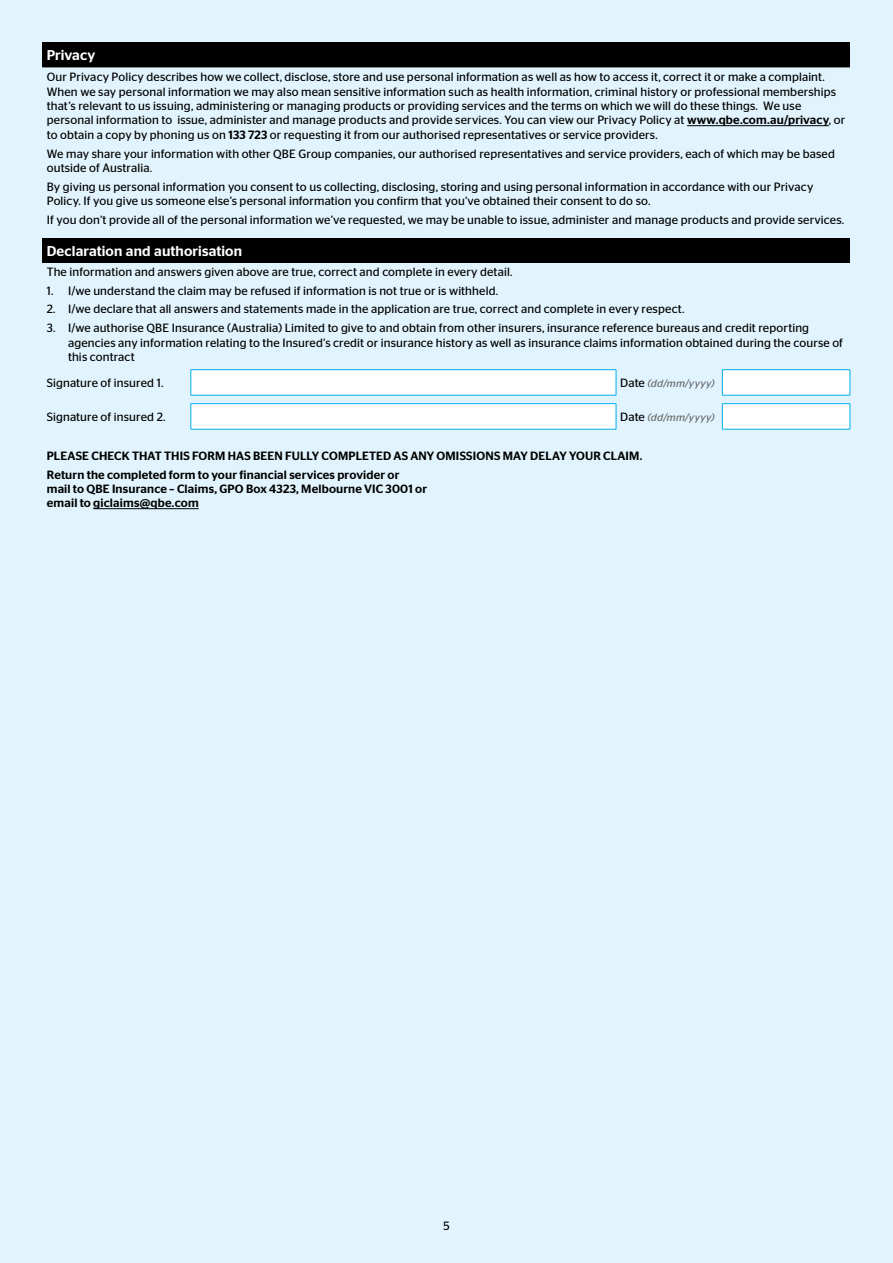
<style>
.page{position:relative;width:893px;height:1263px;background:#e1f4fd}
.page>*{position:absolute;margin:0;border:0;box-sizing:border-box;transform-origin:0 0}
.t1{font:500 14.25px "Stag Sans";letter-spacing:.005em;color:#fff}
.t2{font:12px/14.4px "Stag Sans";letter-spacing:.01em;color:#000}
.t3{font:500 12px/18.6px "Stag Sans";letter-spacing:.015em;color:#000}
.t4{font:italic 10.5px "Stag Sans";letter-spacing:.03em;color:#636567}
.s1{font-weight:500}
.s2{font-style:normal;font-size:12px;color:#000}
</style>
<div class="page">
<div style="left:43px;top:43px;width:807px;height:24px;background:#000"></div>
<hr style="left:687px;top:125px;width:142px;height:1px;background:#000">
<div style="left:43px;top:238px;width:807px;height:24px;background:#000"></div>
<hr style="left:191px;top:369px;width:425px;height:1px;background:#00aeef">
<hr style="left:722px;top:369px;width:128px;height:1px;background:#00aeef">
<hr style="left:722px;top:429px;width:128px;height:1px;background:#00aeef">
<svg style="left:191px;top:370px;width:660px;height:59px"></svg>
<hr style="left:191px;top:429px;width:425px;height:1px;background:#00aeef">
<hr style="left:93px;top:508px;width:106px;height:1px;background:#000">
<p class="t1" style="left:47px;top:47px;width:50px">Privacy</p>
<p class="t2" style="left:47px;top:70px;width:800px">Our Privacy Policy describes how we collect, disclose, store and use personal information as well as how to access it, correct it or make a complaint.<br>When we say personal information we may also mean sensitive information such as health information, criminal history or professional memberships that’s relevant to us issuing, administering or managing products or providing services and the terms on which we will do these things. We use personal information to issue, administer and manage products and provide services. You can view our Privacy Policy at <span class="s1">www.qbe.com.au/privacy</span>, or to obtain a copy by phoning us on <span class="s1">133 723</span> or requesting it from our authorised representatives or service providers.</p>
<p class="t2" style="left:47px;top:146px;width:790px">We may share your information with other QBE Group companies, our authorised representatives and service providers, each of which may be based outside of Australia.</p>
<p class="t2" style="left:47px;top:179px;width:768px">By giving us personal information you consent to us collecting, disclosing, storing and using personal information in accordance with our Privacy<br>Policy. If you give us someone else’s personal information you confirm that you’ve obtained their consent to do so.</p>
<p class="t2" style="left:47px;top:212px;width:799px">If you don’t provide all of the personal information we’ve requested, we may be unable to issue, administer and manage products and provide services.</p>
<p class="t1" style="left:47px;top:243px;width:197px">Declaration and authorisation</p>
<p class="t2" style="left:47px;top:265px;width:467px">The information and answers given above are true, correct and complete in every detail.</p>
<p class="t2" style="left:47px;top:283px;width:453px">1. I/we understand the claim may be refused if information is not true or is withheld.</p>
<p class="t2" style="left:47px;top:302px;width:639px">2. I/we declare that all answers and statements made in the application are true, correct and complete in every respect.</p>
<p class="t2" style="left:68px;top:321px;width:776px;text-indent:-21px">3. I/we authorise QBE Insurance (Australia) Limited to give to and obtain from other insurers, insurance reference bureaus and credit reporting agencies any information relating to the Insured’s credit or insurance history as well as insurance claims information obtained during the course of this contract</p>
<p class="t2" style="left:47px;top:376px;width:118px">Signature of insured 1.</p>
<p class="t4" style="left:620px;top:378px;width:96px"><span class="s2">Date</span> (dd/mm/yyyy)</p>
<p class="t2" style="left:47px;top:410px;width:120px">Signature of insured 2.</p>
<p class="t4" style="left:620px;top:412px;width:96px"><span class="s2">Date</span> (dd/mm/yyyy)</p>
<p class="t3" style="left:47px;top:446px;width:597px">PLEASE CHECK THAT THIS FORM HAS BEEN FULLY COMPLETED AS ANY OMISSIONS MAY DELAY YOUR CLAIM.<br>Return the completed form to your financial services provider or</p>
<p class="t3" style="left:47px;top:482px;width:382px;line-height:14.4px">mail to QBE Insurance – Claims, GPO Box 4323, Melbourne VIC 3001 or email to giclaims@qbe.com</p>
<p class="t2" style="left:443px;top:1218px;width:8px">5</p>
</div>
